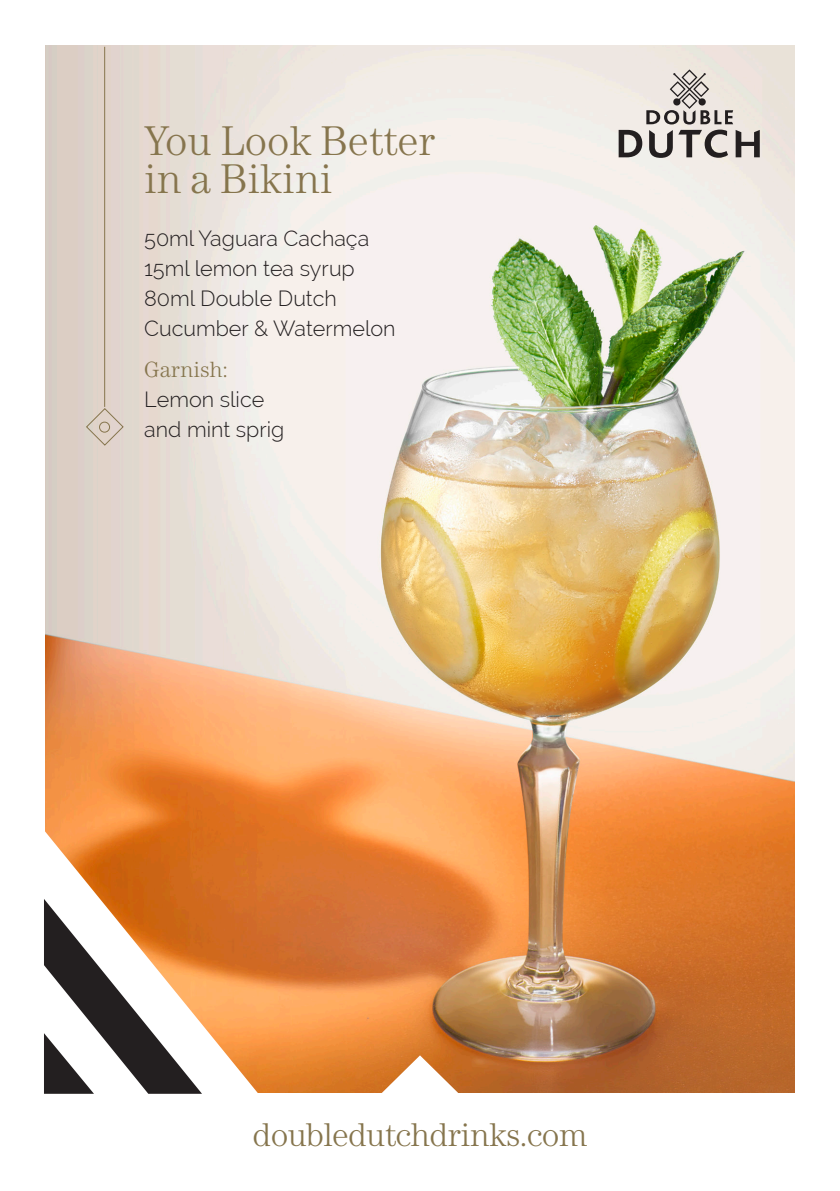
<style>
.page{position:relative;width:840px;height:1191px;background:#fff}
.page>*{position:absolute;margin:0;border:0;box-sizing:border-box;transform-origin:0 0}
.heading{font:43px/38px "L Century";color:#86754d}
.t1{font:34px "L Century";letter-spacing:-.02em;color:#86754d}
.sub{font:22.8px "L Century";color:#86754d}
.recipie{font:300 21.6px/30px "Raleway";color:#231f20}
</style>
<div class="page">
<img style="left:45px;top:45px;width:749px;height:1047px">
<svg style="left:381px;top:1055px;width:78px;height:38px"></svg>
<svg style="left:45px;top:830px;width:213px;height:263px;background:#e28c49"></svg>
<svg style="left:44px;top:899px;width:158px;height:194px"></svg>
<hr style="left:104px;top:47px;width:1px;height:360px;background:#86754d">
<svg style="left:86px;top:408px;width:38px;height:38px"></svg>
<div style="left:99px;top:422px;width:11px;height:10px;border:1px solid #86754d;border-radius:50%"></div>
<svg style="left:646px;top:69px;width:86px;height:55px;background:#c6c0bb"></svg>
<svg style="left:618px;top:130px;width:24px;height:27px"></svg>
<svg style="left:648px;top:130px;width:24px;height:28px"></svg>
<svg style="left:678px;top:130px;width:49px;height:28px"></svg>
<svg style="left:735px;top:130px;width:24px;height:27px"></svg>
<p class="heading" style="left:144px;top:125px;width:293px">You Look Better in a Bikini</p>
<p class="recipie" style="left:144px;top:223px;width:253px">50ml Yaguara Cachaça<br>15ml lemon tea syrup<br>80ml Double Dutch<br>Cucumber &amp; Watermelon</p>
<p class="sub" style="left:144px;top:354px;width:85px">Garnish:</p>
<p class="recipie" style="left:144px;top:385px;width:141px">Lemon slice and mint sprig</p>
<p class="t1" style="left:252px;top:1111px;width:336px">doubledutchdrinks.com</p>
</div>
